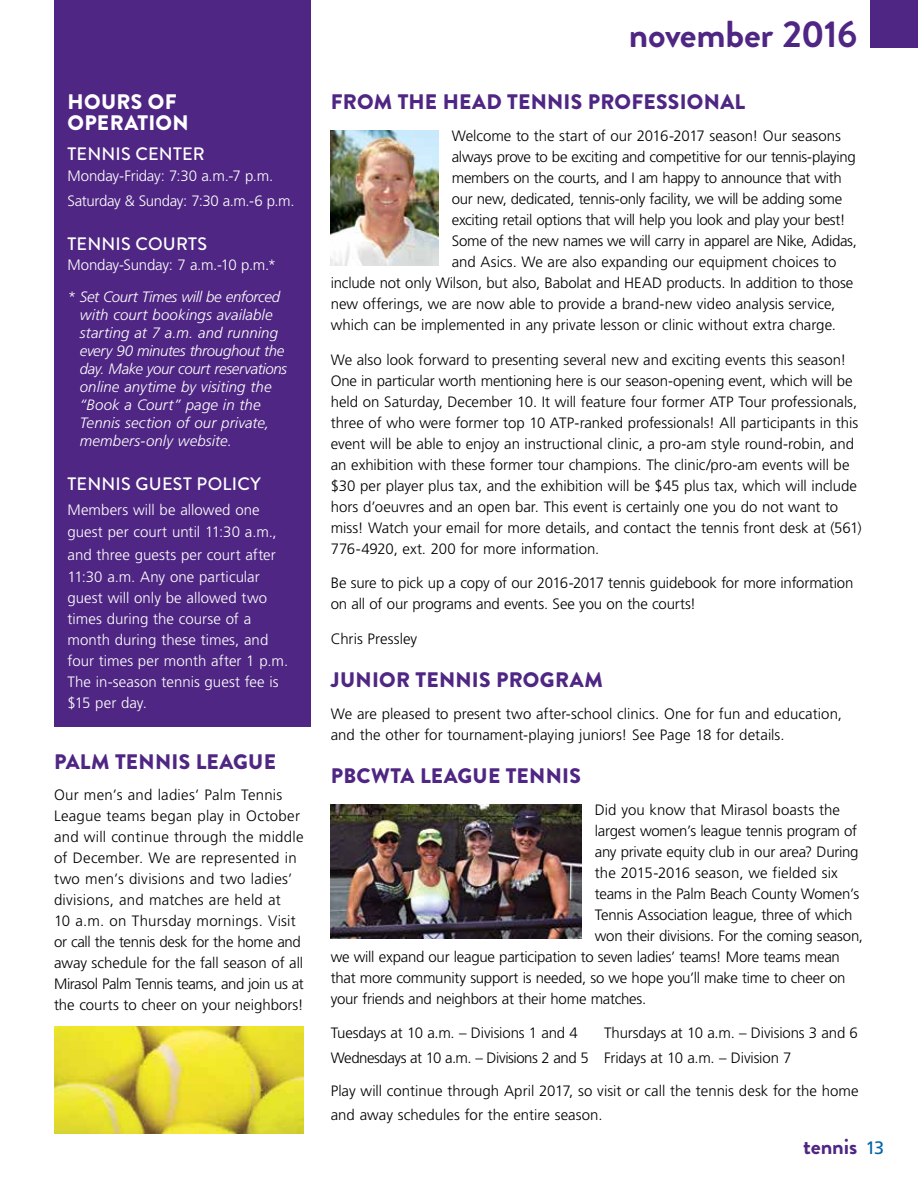
<style>
.page{position:relative;width:918px;height:1188px;background:#fff}
.page>*{position:absolute;margin:0;border:0;box-sizing:border-box;transform-origin:0 0}
.t1{font:700 37.5px "Brandon Grotesque";letter-spacing:-.005em;color:#4f2683}
.t2{font:700 22.5px "Brandon Grotesque";color:#4f2683}
.t3{font:900 21px "Brandon Grotesque";letter-spacing:.02em;color:#4f2683}
.t4{font:900 21px/21px "Brandon Grotesque";letter-spacing:.015em;color:#fff}
.t5{font:500 18px "Brandon Grotesque";letter-spacing:.01em;color:#fff}
.t6{font:18px "Frutiger LT Std";color:#0063a7}
.t7{font:300 15px/21px "Frutiger LT Std";letter-spacing:-.005em;color:#000}
.t8{font:300 15px/21px "Frutiger LT Std";letter-spacing:.015em;color:#000}
.t9{font:300 15px/21px "Frutiger LT Std";color:#fff}
.t10{font:italic 300 15px/18px "Frutiger LT Std";letter-spacing:.005em;color:#fff}
.t11{font:300 15px/24.9px "Frutiger LT Std";letter-spacing:-.025em;color:#000}
.t12{font:300 15px/24.8px "Frutiger LT Std";letter-spacing:-.02em;color:#fff}
</style>
<div class="page">
<div style="left:54px;top:0;width:256px;height:727px;background:#4f2683"></div>
<img style="left:54px;top:1026px;width:250px;height:108px">
<img style="left:331px;top:131px;width:107px;height:135px">
<img style="left:331px;top:805px;width:250px;height:134px">
<div style="left:871px;top:0;width:47px;height:47px;background:#4f2683"></div>
<h3 class="t4" style="left:68px;top:92px;width:123px">HOURS OF<br>OPERATION</h3>
<p class="t5" style="left:68px;top:142px;width:21px">TENNIS</p>
<p class="t5" style="left:136px;top:142px;width:25px">CENTER</p>
<p class="t12" style="left:68px;top:164px;width:229px">Monday-Friday: 7:30 a.m.-7 p.m.<br>Saturday &amp; Sunday: 7:30 a.m.-6 p.m.</p>
<p class="t5" style="left:68px;top:231px;width:21px">TENNIS</p>
<p class="t5" style="left:136px;top:231px;width:25px">COURTS</p>
<p class="t9" style="left:68px;top:255px;width:210px">Monday-Sunday: 7 a.m.-10 p.m.*</p>
<p class="t10" style="left:80px;top:288px;width:209px;text-indent:-12px">* Set Court Times will be enforced with court bookings available starting at 7 a.m. and running every 90 minutes throughout the day. Make your court reservations online anytime by visiting the “Book a Court” page in the<br>Tennis section of our private, members-only website.</p>
<p class="t5" style="left:68px;top:471px;width:152px">TENNIS GUEST POLICY</p>
<p class="t9" style="left:68px;top:499px;width:211px;line-height:22.5px">Members will be allowed one guest per court until 11:30 a.m., and three guests per court after<br>11:30 a.m. Any one particular</p>
<p class="t9" style="left:68px;top:588px;width:222px">guest will only be allowed two times during the course of a month during these times, and four times per month after 1 p.m.<br>The in-season tennis guest fee is $15 per day.</p>
<h3 class="t3" style="left:54px;top:746px;width:15px">PALM</h3>
<h3 class="t3" style="left:115px;top:746px;width:37px">TENNIS</h3>
<h3 class="t3" style="left:196px;top:746px;width:82px">LEAGUE</h3>
<p class="t8" style="left:54px;top:785px;width:251px">Our men’s and ladies’ Palm Tennis League teams began play in October and will continue through the middle of December. We are represented in two men’s divisions and two ladies’ divisions, and matches are held at<br>10 a.m. on Thursday mornings. Visit or call the tennis desk for the home and away schedule for the fall season of all Mirasol Palm Tennis teams, and join us at the courts to cheer on your neighbors!</p>
<h1 class="t1" style="left:629px;top:8px;width:230px">november 2016</h1>
<h3 class="t3" style="left:331px;top:87px;width:16px">FROM</h3>
<h3 class="t3" style="left:398px;top:87px;width:147px">THE HEAD TENNIS</h3>
<h3 class="t3" style="left:588px;top:87px;width:15px">PROF</h3>
<h3 class="t3" style="left:643px;top:87px;width:27px">ESSIONAL</h3>
<p class="t7" style="left:452px;top:126px;width:391px">Welcome to the start of our 2016-2017 season! Our seasons</p>
<p class="t11" style="left:452px;top:145px;width:405px">always prove to be exciting and competitive for our tennis-playing</p>
<p class="t7" style="left:452px;top:168px;width:392px">members on the courts, and I am happy to announce that with</p>
<p class="t7" style="left:452px;top:189px;width:392px">our new, dedicated, tennis-only facility, we will be adding some</p>
<p class="t11" style="left:452px;top:208px;width:395px">exciting retail options that will help you look and play your best!</p>
<p class="t7" style="left:452px;top:231px;width:407px">Some of the new names we will carry in apparel are Nike, Adidas,</p>
<p class="t7" style="left:452px;top:252px;width:386px">and Asics. We are also expanding our equipment choices to</p>
<p class="t7" style="left:331px;top:273px;width:524px">include not only Wilson, but also, Babolat and HEAD products. In addition to those</p>
<p class="t7" style="left:331px;top:294px;width:506px">new offerings, we are now able to provide a brand-new video analysis service,</p>
<p class="t7" style="left:331px;top:315px;width:507px">which can be implemented in any private lesson or clinic without extra charge.</p>
<p class="t7" style="left:331px;top:349px;width:532px">We also look forward to presenting several new and exciting events this season!<br>One in particular worth mentioning here is our season-opening event, which will be held on Saturday, December 10. It will feature four former ATP Tour professionals, three of who were former top 10 ATP-ranked professionals! All participants in this event will be able to enjoy an instructional clinic, a pro-am style round-robin, and an exhibition with these former tour champions. The clinic/pro-am events will be $30 per player plus tax, and the exhibition will be $45 plus tax, which will include hors d’oeuvres and an open bar. This event is certainly one you do not want to miss! Watch your email for more details, and contact the tennis front desk at (561)<br>776-4920, ext. 200 for more information.</p>
<p class="t7" style="left:331px;top:573px;width:524px">Be sure to pick up a copy of our 2016-2017 tennis guidebook for more information on all of our programs and events. See you on the courts!</p>
<p class="t7" style="left:331px;top:628px;width:88px">Chris Pressley</p>
<h3 class="t3" style="left:331px;top:665px;width:39px">JUNIOR</h3>
<h3 class="t3" style="left:416px;top:665px;width:37px">TENNIS</h3>
<h3 class="t3" style="left:496px;top:665px;width:16px">PROGRAM</h3>
<p class="t7" style="left:331px;top:703px;width:513px">We are pleased to present two after-school clinics. One for fun and education, and the other for tournament-playing juniors! See Page 18 for details.</p>
<h3 class="t3" style="left:331px;top:761px;width:14px">PBC</h3>
<h3 class="t3" style="left:371px;top:761px;width:172px">WTA LEAGUE TENNIS</h3>
<p class="t7" style="left:595px;top:800px;width:247px">Did you know that Mirasol boasts the</p>
<p class="t7" style="left:595px;top:821px;width:264px">largest women’s league tennis program of</p>
<p class="t7" style="left:595px;top:842px;width:265px">any private equity club in our area? During</p>
<p class="t7" style="left:595px;top:863px;width:245px">the 2015-2016 season, we fielded six</p>
<p class="t7" style="left:595px;top:884px;width:266px">teams in the Palm Beach County Women’s</p>
<p class="t7" style="left:595px;top:905px;width:259px">Tennis Association league, three of which</p>
<p class="t7" style="left:595px;top:926px;width:270px">won their divisions. For the coming season,</p>
<p class="t7" style="left:331px;top:947px;width:511px">we will expand our league participation to seven ladies’ teams! More teams mean</p>
<p class="t7" style="left:331px;top:968px;width:516px">that more community support is needed, so we hope you’ll make time to cheer on</p>
<p class="t7" style="left:331px;top:989px;width:317px">your friends and neighbors at their home matches.</p>
<p class="t11" style="left:331px;top:1021px;width:260px">Tuesdays at 10 a.m. – Divisions 1 and 4<br>Wednesdays at 10 a.m. – Divisions 2 and 5</p>
<p class="t7" style="left:604px;top:1021px;width:255px;line-height:24.9px">Thursdays at 10 a.m. – Divisions 3 and 6<br>Fridays at 10 a.m. – Division 7</p>
<p class="t7" style="left:331px;top:1079px;width:530px;line-height:24px">Play will continue through April 2017, so visit or call the tennis desk for the home and away schedules for the entire season.</p>
<h2 class="t2" style="left:803px;top:1131px;width:56px">tennis</h2>
<p class="t6" style="left:865px;top:1137px;width:20px">13</p>
</div>
